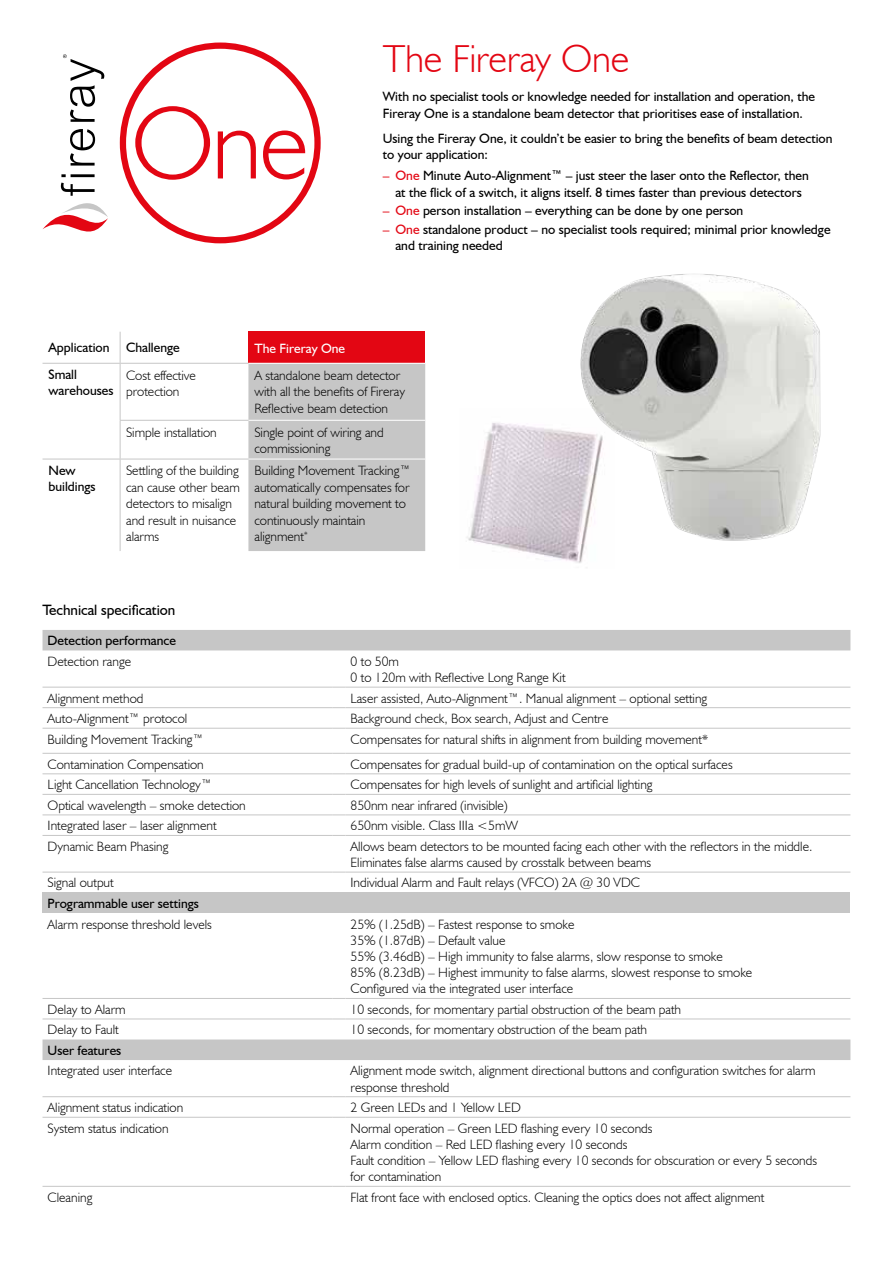
<style>
.page{position:relative;width:893px;height:1263px;background:#fff}
.page>*{position:absolute;margin:0;border:0;box-sizing:border-box;transform-origin:0 0}
.t1{font:300 39px "Humanist 521 BT";letter-spacing:-.005em;color:#e30613}
.t2{font:15px "Humanist 521 BT";color:#000}
.t3{font:300 13.5px/16.5px "Humanist 521 BT";color:#000}
.t4{font:13.5px/16.5px "Humanist 521 BT";color:#000}
.t5{font:13.5px "Humanist 521 BT";color:#fff}
.s1{color:#e30613}
</style>
<div class="page">
<svg style="left:43px;top:630px;width:807px;height:430px"></svg>
<div style="left:43px;top:893px;width:807px;height:20px;background:#c6c6c6"></div>
<hr style="left:43px;top:687px;width:290px;height:1px;background:#c6c6c6">
<svg style="left:333px;top:687px;width:12px;height:1px"></svg>
<hr style="left:345px;top:687px;width:505px;height:1px;background:#c6c6c6">
<hr style="left:43px;top:707px;width:290px;height:1px;background:#c6c6c6">
<svg style="left:333px;top:707px;width:12px;height:1px"></svg>
<hr style="left:345px;top:707px;width:505px;height:1px;background:#c6c6c6">
<hr style="left:43px;top:728px;width:290px;height:1px;background:#c6c6c6">
<svg style="left:333px;top:728px;width:12px;height:1px"></svg>
<hr style="left:345px;top:728px;width:505px;height:1px;background:#c6c6c6">
<hr style="left:43px;top:753px;width:290px;height:1px;background:#c6c6c6">
<svg style="left:333px;top:753px;width:12px;height:1px"></svg>
<hr style="left:345px;top:753px;width:505px;height:1px;background:#c6c6c6">
<hr style="left:43px;top:773px;width:290px;height:1px;background:#c6c6c6">
<svg style="left:333px;top:773px;width:12px;height:1px"></svg>
<hr style="left:345px;top:773px;width:505px;height:1px;background:#c6c6c6">
<hr style="left:43px;top:794px;width:290px;height:1px;background:#c6c6c6">
<svg style="left:333px;top:794px;width:12px;height:1px"></svg>
<hr style="left:345px;top:794px;width:505px;height:1px;background:#c6c6c6">
<hr style="left:43px;top:814px;width:290px;height:1px;background:#c6c6c6">
<svg style="left:333px;top:814px;width:12px;height:1px"></svg>
<hr style="left:345px;top:814px;width:505px;height:1px;background:#c6c6c6">
<hr style="left:43px;top:835px;width:290px;height:1px;background:#c6c6c6">
<svg style="left:333px;top:835px;width:12px;height:1px"></svg>
<hr style="left:345px;top:835px;width:505px;height:1px;background:#c6c6c6">
<hr style="left:43px;top:872px;width:290px;height:1px;background:#c6c6c6">
<svg style="left:333px;top:872px;width:12px;height:1px"></svg>
<hr style="left:345px;top:872px;width:505px;height:1px;background:#c6c6c6">
<hr style="left:43px;top:1096px;width:290px;height:1px;background:#c6c6c6">
<svg style="left:333px;top:1096px;width:12px;height:1px"></svg>
<hr style="left:345px;top:1096px;width:505px;height:1px;background:#c6c6c6">
<hr style="left:43px;top:1117px;width:290px;height:1px;background:#c6c6c6">
<svg style="left:333px;top:1117px;width:12px;height:1px"></svg>
<hr style="left:345px;top:1117px;width:505px;height:1px;background:#c6c6c6">
<hr style="left:43px;top:1186px;width:290px;height:1px;background:#c6c6c6">
<svg style="left:333px;top:1186px;width:12px;height:1px"></svg>
<hr style="left:345px;top:1186px;width:505px;height:1px;background:#c6c6c6">
<hr style="left:43px;top:998px;width:290px;height:1px;background:#c6c6c6">
<svg style="left:333px;top:998px;width:12px;height:1px"></svg>
<hr style="left:345px;top:998px;width:505px;height:1px;background:#c6c6c6">
<hr style="left:43px;top:1018px;width:290px;height:1px;background:#c6c6c6">
<svg style="left:333px;top:1018px;width:12px;height:1px"></svg>
<hr style="left:345px;top:1018px;width:505px;height:1px;background:#c6c6c6">
<div style="left:248px;top:332px;width:177px;height:31px;background:#e30613"></div>
<div style="left:248px;top:364px;width:177px;height:187px;background:#c6c6c6"></div>
<hr style="left:248px;top:420px;width:177px;height:1px;background:#fff">
<hr style="left:248px;top:459px;width:177px;height:1px;background:#fff">
<hr style="left:120px;top:332px;width:1px;height:31px;background:#c6c6c6">
<hr style="left:43px;top:363px;width:77px;height:1px;background:#c6c6c6">
<hr style="left:120px;top:363px;width:128px;height:1px;background:#c6c6c6">
<hr style="left:120px;top:364px;width:1px;height:56px;background:#c6c6c6">
<hr style="left:120px;top:420px;width:128px;height:1px;background:#c6c6c6">
<hr style="left:120px;top:421px;width:1px;height:38px;background:#c6c6c6">
<hr style="left:43px;top:459px;width:77px;height:1px;background:#c6c6c6">
<hr style="left:120px;top:459px;width:128px;height:1px;background:#c6c6c6">
<hr style="left:120px;top:459px;width:1px;height:92px;background:#c6c6c6">
<svg style="left:120px;top:43px;width:201px;height:200px"></svg>
<svg style="left:43px;top:54px;width:65px;height:178px"></svg>
<img style="left:466px;top:423px;width:116px;height:140px">
<img style="left:555px;top:274px;width:266px;height:286px">
<h1 class="t1" style="left:383px;top:35px;width:248px">The Fireray One</h1>
<p class="t4" style="left:383px;top:88px;width:434px">With no specialist tools or knowledge needed for installation and operation, the<br>Fireray One is a standalone beam detector that prioritises ease of installation.</p>
<p class="t4" style="left:383px;top:130px;width:451px">Using the Fireray One, it couldn’t be easier to bring the benefits of beam detection to your application:</p>
<p class="t4" style="left:383px;top:167px;width:428px;text-align:center"><span class="s1">– One</span> Minute Auto-Alignment™ – just steer the laser onto the Reflector, then at the flick of a switch, it aligns itself. 8 times faster than previous detectors</p>
<p class="t4" style="left:383px;top:202px;width:362px"><span class="s1">– One</span> person installation – everything can be done by one person</p>
<p class="t4" style="left:395px;top:221px;width:437px;text-indent:-13px"><span class="s1">– One</span> standalone product – no specialist tools required; minimal prior knowledge and training needed</p>
<p class="t4" style="left:49px;top:339px;width:133px">Application Challenge</p>
<p class="t5" style="left:254px;top:340px;width:92px">The Fireray One</p>
<p class="t4" style="left:49px;top:366px;width:67px">Small warehouses</p>
<p class="t3" style="left:126px;top:366px;width:71px">Cost effective protection</p>
<p class="t3" style="left:254px;top:366px;width:152px">A standalone beam detector with all the benefits of Fireray<br>Reflective beam detection</p>
<p class="t3" style="left:126px;top:423px;width:92px">Simple installation</p>
<p class="t3" style="left:254px;top:423px;width:131px">Single point of wiring and commissioning</p>
<p class="t4" style="left:49px;top:461px;width:49px">New buildings</p>
<p class="t3" style="left:126px;top:462px;width:115px">Settling of the building can cause other beam detectors to misalign and result in nuisance alarms</p>
<p class="t3" style="left:254px;top:462px;width:158px">Building Movement Tracking™ automatically compensates for natural building movement to continuously maintain alignment<sup>*</sup></p>
<p class="t2" style="left:43px;top:600px;width:134px">Technical specification</p>
<p class="t4" style="left:48px;top:632px;width:130px">Detection performance</p>
<p class="t3" style="left:48px;top:653px;width:85px">Detection range</p>
<p class="t3" style="left:351px;top:653px;width:216px">0 to 50m<br>0 to 120m with Reflective Long Range Kit</p>
<p class="t3" style="left:48px;top:689px;width:97px">Alignment method</p>
<p class="t3" style="left:351px;top:689px;width:358px">Laser assisted, Auto-Alignment™. Manual alignment – optional setting</p>
<p class="t3" style="left:48px;top:710px;width:141px">Auto-Alignment™ protocol</p>
<p class="t3" style="left:351px;top:710px;width:259px">Background check, Box search, Adjust and Centre</p>
<p class="t3" style="left:48px;top:730px;width:158px">Building Movement Tracking™</p>
<p class="t3" style="left:351px;top:730px;width:359px">Compensates for natural shifts in alignment from building movement*</p>
<p class="t3" style="left:48px;top:755px;width:158px">Contamination Compensation</p>
<p class="t3" style="left:351px;top:755px;width:384px">Compensates for gradual build-up of contamination on the optical surfaces</p>
<p class="t3" style="left:48px;top:776px;width:166px">Light Cancellation Technology™</p>
<p class="t3" style="left:351px;top:776px;width:303px">Compensates for high levels of sunlight and artificial lighting</p>
<p class="t3" style="left:48px;top:797px;width:200px">Optical wavelength – smoke detection</p>
<p class="t3" style="left:351px;top:797px;width:159px">850nm near infrared (invisible)</p>
<p class="t3" style="left:48px;top:817px;width:170px">Integrated laser – laser alignment</p>
<p class="t3" style="left:351px;top:817px;width:169px">650nm visible. Class IIIa &lt;5mW</p>
<p class="t3" style="left:48px;top:838px;width:122px">Dynamic Beam Phasing</p>
<p class="t3" style="left:351px;top:838px;width:463px">Allows beam detectors to be mounted facing each other with the reflectors in the middle.<br>Eliminates false alarms caused by crosstalk between beams</p>
<p class="t3" style="left:48px;top:874px;width:68px">Signal output</p>
<p class="t3" style="left:351px;top:874px;width:291px">Individual Alarm and Fault relays (VFCO) 2A @ 30 VDC</p>
<p class="t4" style="left:48px;top:895px;width:153px">Programmable user settings</p>
<p class="t3" style="left:48px;top:915px;width:166px">Alarm response threshold levels</p>
<p class="t3" style="left:351px;top:915px;width:403px">25% (1.25dB) – Fastest response to smoke<br>35% (1.87dB) – Default value<br>55% (3.46dB) – High immunity to false alarms, slow response to smoke<br>85% (8.23dB) – Highest immunity to false alarms, slowest response to smoke Configured via the integrated user interface</p>
<p class="t3" style="left:48px;top:1001px;width:80px">Delay to Alarm</p>
<p class="t3" style="left:351px;top:1001px;width:332px">10 seconds, for momentary partial obstruction of the beam path</p>
<p class="t3" style="left:48px;top:1021px;width:73px">Delay to Fault</p>
<p class="t3" style="left:351px;top:1021px;width:298px">10 seconds, for momentary obstruction of the beam path</p>
<p class="t4" style="left:48px;top:1042px;width:75px">User features</p>
<p class="t3" style="left:48px;top:1062px;width:126px">Integrated user interface</p>
<p class="t3" style="left:351px;top:1062px;width:466px">Alignment mode switch, alignment directional buttons and configuration switches for alarm response threshold</p>
<p class="t3" style="left:48px;top:1099px;width:137px">Alignment status indication</p>
<p class="t3" style="left:351px;top:1099px;width:172px">2 Green LEDs and 1 Yellow LED</p>
<p class="t3" style="left:48px;top:1119px;width:123px">System status indication</p>
<p class="t3" style="left:351px;top:1120px;width:468px">Normal operation – Green LED flashing every 10 seconds<br>Alarm condition – Red LED flashing every 10 seconds<br>Fault condition – Yellow LED flashing every 10 seconds for obscuration or every 5 seconds for contamination</p>
<p class="t3" style="left:48px;top:1188px;width:46px">Cleaning</p>
<p class="t3" style="left:351px;top:1188px;width:415px">Flat front face with enclosed optics. Cleaning the optics does not affect alignment</p>
</div>
